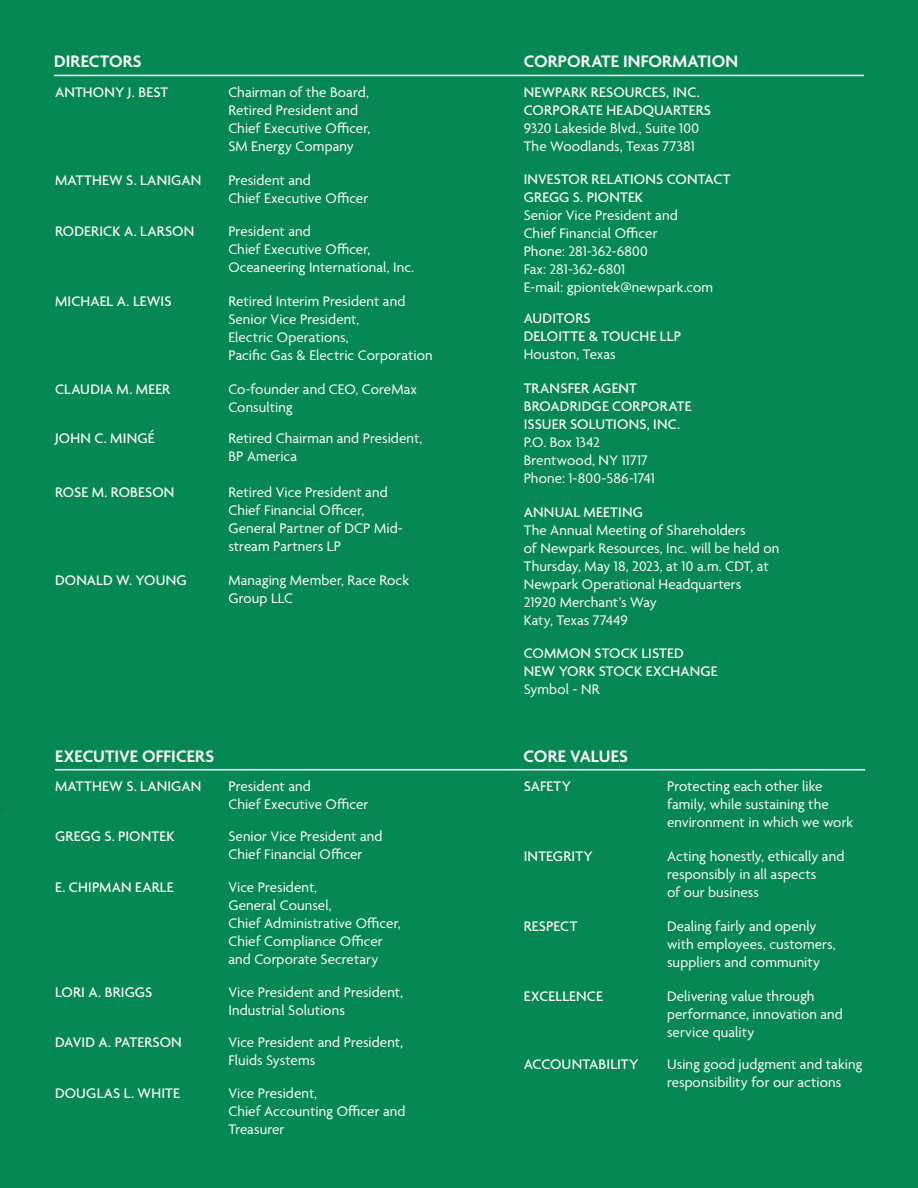
<style>
.page{position:relative;width:918px;height:1188px;background:#058851}
.page>*{position:absolute;margin:0;border:0;box-sizing:border-box;transform-origin:0 0}
.t1{font:600 18px "Agenda";letter-spacing:.005em;color:#fff}
.t2{font:15px/18px "Agenda";letter-spacing:.005em;color:#fff}
.t3{font:500 15px/18px "Agenda";letter-spacing:.01em;color:#fff}
</style>
<div class="page">
<hr style="left:54px;top:75px;width:810px;height:1px;background:#fff">
<hr style="left:55px;top:769px;width:810px;height:1px;background:#fff">
<svg style="left:0;top:808px;width:4px;height:3px"></svg>
<p class="t1" style="left:54px;top:55px;width:89px">DIRECTORS</p>
<p class="t3" style="left:55px;top:86px;width:115px">ANTHONY J. BEST</p>
<p class="t2" style="left:228px;top:85px;width:143px">Chairman of the Board,<br>Retired President and<br>Chief Executive Officer,<br>SM Energy Company</p>
<p class="t3" style="left:55px;top:174px;width:148px">MATTHEW S. LANIGAN</p>
<p class="t2" style="left:228px;top:172px;width:141px">President and<br>Chief Executive Officer</p>
<p class="t3" style="left:55px;top:225px;width:141px">RODERICK A. LARSON</p>
<p class="t2" style="left:228px;top:224px;width:187px">President and<br>Chief Executive Officer,<br>Oceaneering International, Inc.</p>
<p class="t3" style="left:55px;top:295px;width:118px">MICHAEL A. LEWIS</p>
<p class="t2" style="left:228px;top:294px;width:206px">Retired Interim President and<br>Senior Vice President,<br>Electric Operations,<br>Pacific Gas &amp; Electric Corporation</p>
<p class="t3" style="left:55px;top:383px;width:117px">CLAUDIA M. MEER</p>
<p class="t2" style="left:228px;top:382px;width:190px">Co-founder and CEO, CoreMax<br>Consulting</p>
<p class="t3" style="left:55px;top:431px;width:101px">JOHN C. MINGÉ</p>
<p class="t2" style="left:228px;top:430px;width:195px">Retired Chairman and President,<br>BP America</p>
<p class="t3" style="left:55px;top:485px;width:121px">ROSE M. ROBESON</p>
<p class="t2" style="left:228px;top:484px;width:176px">Retired Vice President and<br>Chief Financial Officer,<br>General Partner of DCP Mid&shy;stream Partners LP</p>
<p class="t3" style="left:55px;top:573px;width:133px">DONALD W. YOUNG</p>
<p class="t2" style="left:228px;top:572px;width:182px">Managing Member, Race Rock<br>Group LLC</p>
<p class="t1" style="left:524px;top:55px;width:216px">CORPORATE INFORMATION</p>
<p class="t3" style="left:524px;top:86px;width:189px">NEWPARK RESOURCES, INC.<br>CORPORATE HEADQUARTERS</p>
<p class="t2" style="left:524px;top:121px;width:177px">9320 Lakeside Blvd., Suite 100<br>The Woodlands, Texas 77381</p>
<p class="t3" style="left:524px;top:173px;width:208px">INVESTOR RELATIONS CONTACT<br>GREGG S. PIONTEK</p>
<p class="t2" style="left:524px;top:208px;width:191px">Senior Vice President and<br>Chief Financial Officer<br>Phone: 281-362-6800<br>Fax: 281-362-6801<br>E-mail: gpiontek@newpark.com</p>
<p class="t3" style="left:524px;top:312px;width:159px">AUDITORS<br>DELOITTE &amp; TOUCHE LLP</p>
<p class="t2" style="left:524px;top:347px;width:93px">Houston, Texas</p>
<p class="t3" style="left:524px;top:382px;width:169px">TRANSFER AGENT<br>BROADRIDGE CORPORATE<br>ISSUER SOLUTIONS, INC.</p>
<p class="t2" style="left:524px;top:435px;width:132px">P.O. Box 1342<br>Brentwood, NY 11717<br>Phone: 1-800-586-1741</p>
<p class="t3" style="left:524px;top:506px;width:121px">ANNUAL MEETING</p>
<p class="t2" style="left:524px;top:522px;width:257px">The Annual Meeting of Shareholders<br>of Newpark Resources, Inc. will be held on<br>Thursday, May 18, 2023, at 10 a.m. CDT, at<br>Newpark Operational Headquarters<br>21920 Merchant’s Way<br>Katy, Texas 77449</p>
<p class="t3" style="left:524px;top:647px;width:195px">COMMON STOCK LISTED<br>NEW YORK STOCK EXCHANGE</p>
<p class="t2" style="left:524px;top:681px;width:77px">Symbol - NR</p>
<p class="t1" style="left:55px;top:750px;width:161px">EXECUTIVE OFFICERS</p>
<p class="t1" style="left:524px;top:750px;width:106px">CORE VALUES</p>
<p class="t3" style="left:55px;top:779px;width:148px">MATTHEW S. LANIGAN</p>
<p class="t2" style="left:228px;top:778px;width:141px">President and<br>Chief Executive Officer</p>
<p class="t3" style="left:55px;top:830px;width:121px">GREGG S. PIONTEK</p>
<p class="t2" style="left:228px;top:829px;width:156px">Senior Vice President and<br>Chief Financial Officer</p>
<p class="t3" style="left:55px;top:881px;width:120px">E. CHIPMAN EARLE</p>
<p class="t2" style="left:228px;top:879px;width:174px">Vice President,<br>General Counsel,<br>Chief Administrative Officer,<br>Chief Compliance Officer and Corporate Secretary</p>
<p class="t3" style="left:55px;top:985px;width:99px">LORI A. BRIGGS</p>
<p class="t2" style="left:228px;top:984px;width:176px">Vice President and President,<br>Industrial Solutions</p>
<p class="t3" style="left:55px;top:1036px;width:128px">DAVID A. PATERSON</p>
<p class="t2" style="left:228px;top:1035px;width:176px">Vice President and President,<br>Fluids Systems</p>
<p class="t3" style="left:55px;top:1087px;width:126px">DOUGLAS L. WHITE</p>
<p class="t2" style="left:228px;top:1085px;width:179px">Vice President,<br>Chief Accounting Officer and<br>Treasurer</p>
<p class="t3" style="left:524px;top:779px;width:49px">SAFETY</p>
<p class="t2" style="left:667px;top:778px;width:188px">Protecting each other like family, while sustaining the environment in which we work</p>
<p class="t3" style="left:524px;top:849px;width:71px">INTEGRITY</p>
<p class="t2" style="left:667px;top:848px;width:179px">Acting honestly, ethically and responsibly in all aspects<br>of our business</p>
<p class="t2" style="left:667px;top:918px;width:170px">Dealing fairly and openly with employees, customers, suppliers and community</p>
<p class="t3" style="left:524px;top:919px;width:55px">RESPECT</p>
<p class="t2" style="left:667px;top:988px;width:177px">Delivering value through performance, innovation and service quality</p>
<p class="t2" style="left:667px;top:1057px;width:197px">Using good judgment and taking responsibility for our actions</p>
<p class="t3" style="left:524px;top:989px;width:81px">EXCELLENCE</p>
<p class="t3" style="left:524px;top:1058px;width:116px">ACCOUNTABILITY</p>
</div>
